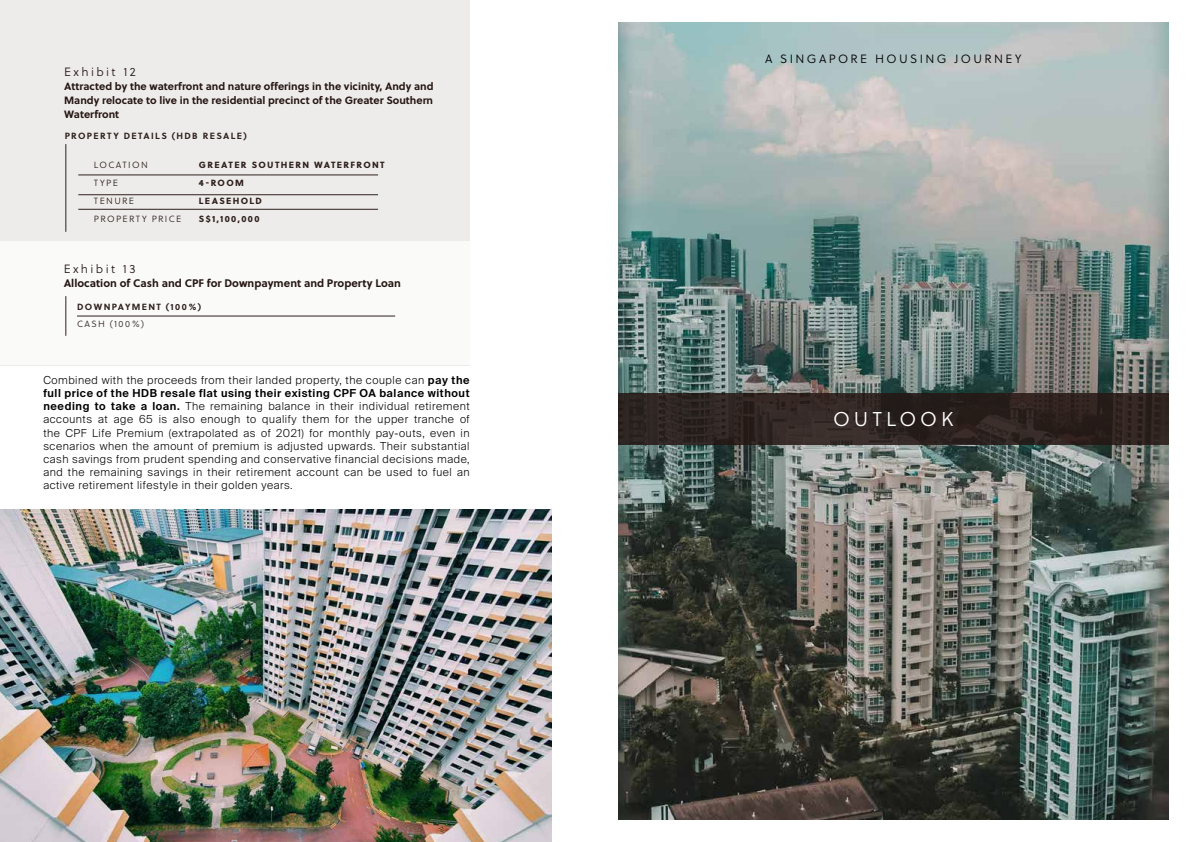
<style>
.page{position:relative;width:1191px;height:842px;background:#fff}
.page>*{position:absolute;margin:0;border:0;box-sizing:border-box;transform-origin:0 0}
.t1{font:20px "Soleil Lt";letter-spacing:.2em;color:#fff}
.t2{font:12px "Soleil Lt";letter-spacing:.2em;color:#000101}
.t3{font:12px "Soleil Lt";letter-spacing:.2em;color:#251613}
.t4{font:300 11px/13.2px "Suisse Intl";letter-spacing:.05em;color:#000;text-align:justify}
.t5{font:700 11px "Soleil";color:#251613}
.t6{font:700 10.6px/14px "Soleil";color:#251613;text-align:justify}
.t7{font:9px/18px "Soleil Xb";letter-spacing:.15em;color:#2e201d}
.t8{font:700 9px "Soleil";letter-spacing:.15em;color:#2e201d}
.t9{font:9px/18px "Soleil Lt";letter-spacing:.15em;color:#2e201d}
.s1{font-weight:600}
</style>
<div class="page">
<img style="left:0;top:509px;width:551px;height:333px">
<div style="left:0;top:0;width:469px;height:365px;background:#eeecea"></div>
<hr style="left:66px;top:144px;width:1px;height:88px;background:#2e201d">
<hr style="left:78px;top:175px;width:300px;height:1px;background:#2e201d">
<hr style="left:78px;top:195px;width:300px;height:1px;background:#2e201d">
<hr style="left:78px;top:209px;width:300px;height:1px;background:#2e201d">
<div style="left:0;top:242px;width:469px;height:123px;background:#fff"></div>
<hr style="left:66px;top:296px;width:1px;height:40px;background:#2e201d">
<hr style="left:77px;top:316px;width:318px;height:1px;background:#2e201d">
<img style="left:618px;top:22px;width:550px;height:798px">
<div style="left:618px;top:393px;width:550px;height:51px;background:linear-gradient(to right,#302724,#2c211d)"></div>
<p class="t3" style="left:64px;top:64px;width:73px">Exhibit 12</p>
<p class="t6" style="left:64px;top:79px;width:371px">Attracted by the waterfront and nature offerings in the vicinity, Andy and Mandy relocate to live in the residential precinct of the Greater Southern Waterfront</p>
<p class="t8" style="left:65px;top:129px;width:184px">PROPERTY DETAILS (HDB RESALE)</p>
<p class="t9" style="left:94px;top:156px;width:89px">LOCATION<br>TYPE<br>TENURE<br>PROPERTY PRICE</p>
<p class="t7" style="left:199px;top:156px;width:187px">GREATER SOUTHERN WATERFRONT<br>4-ROOM<br>LEASEHOLD<br>S$1,100,000</p>
<p class="t3" style="left:64px;top:260px;width:73px">Exhibit 13</p>
<p class="t5" style="left:64px;top:274px;width:339px">Allocation of Cash and CPF for Downpayment and Property Loan</p>
<p class="t8" style="left:77px;top:300px;width:126px">DOWNPAYMENT (100%)</p>
<p class="t9" style="left:77px;top:315px;width:68px">CASH (100%)</p>
<p class="t4" style="left:43px;top:373px;width:428px">Combined with the proceeds from their landed property, the couple can <span class="s1">pay the full price of the HDB resale flat using their existing CPF OA balance without needing to take a loan.</span> The remaining balance in their individual retirement accounts at age 65 is also enough to qualify them for the upper tranche of the CPF Life Premium (extrapolated as of 2021) for monthly pay-outs, even in scenarios when the amount of premium is adjusted upwards. Their substantial cash savings from prudent spending and conservative financial decisions made, and the remaining savings in their retirement account can be used to fuel an active retirement lifestyle in their golden years.</p>
<p class="t2" style="left:765px;top:50px;width:258px">A SINGAPORE HOUSING JOURNEY</p>
<h1 class="t1" style="left:833px;top:405px;width:122px">OUTLOOK</h1>
</div>
